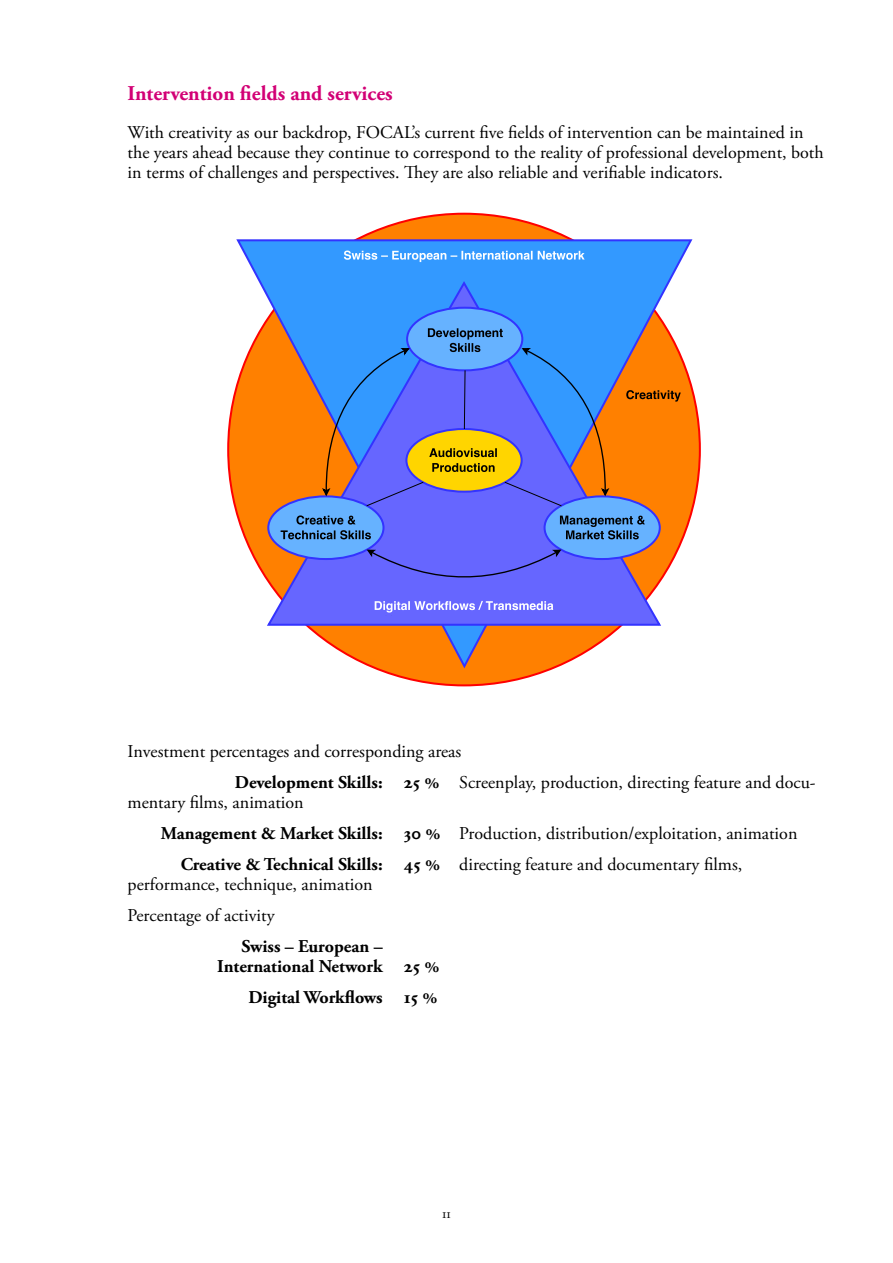
<style>
.page{position:relative;width:893px;height:1263px;background:#fff}
.page>*{position:absolute;margin:0;border:0;box-sizing:border-box;transform-origin:0 0}
.t1{font:700 21px "Adobe Garamond Pro";color:#d20075}
.t2{font:18px/20.2px "Adobe Garamond Pro";color:#000}
.t3{font:700 18px/20.2px "Adobe Garamond Pro";color:#000}
.t4{font:13.5px "Adobe Garamond Pro";color:#000}
.s1{font-weight:700}
</style>
<div class="page">
<div style="left:228px;top:214px;width:472px;height:471px;background:#ff8000;border-radius:50%"></div>
<svg style="left:235px;top:238px;width:458px;height:432px"></svg>
<svg style="left:266px;top:279px;width:397px;height:348px"></svg>
<div style="left:407px;top:308px;width:115px;height:62px;background:#66b2ff;border-radius:50%"></div>
<div style="left:545px;top:496px;width:115px;height:63px;background:#66b2ff;border-radius:50%"></div>
<div style="left:543px;top:495px;width:118px;height:65px;border:2px solid #33f;border-radius:50%"></div>
<div style="left:268px;top:496px;width:115px;height:63px;background:#66b2ff;border-radius:50%"></div>
<div style="left:267px;top:495px;width:117px;height:65px;border:2px solid #33f;border-radius:50%"></div>
<svg style="left:366px;top:548px;width:196px;height:37px;background:#6161f4"></svg>
<svg style="left:281px;top:515px;width:90px;height:24px"></svg>
<svg style="left:560px;top:516px;width:85px;height:23px"></svg>
<svg style="left:344px;top:251px;width:241px;height:11px;background:#72b8ff"></svg>
<svg style="left:375px;top:601px;width:178px;height:11px;background:#99f"></svg>
<svg style="left:321px;top:328px;width:290px;height:179px"></svg>
<p class="t1" style="left:128px;top:81px;width:267px">Intervention fields and services</p>
<p class="t2" style="left:128px;top:122px;width:698px">With creativity as our backdrop, FOCAL’s current five fields of intervention can be maintained in the years ahead because they continue to correspond to the reality of professional development, both in terms of challenges and perspectives. They are also reliable and verifiable indicators.</p>
<p class="t2" style="left:235px;top:736px;width:582px;line-height:30.9px;text-indent:-107px">Investment percentages and corresponding areas<br><span class="s1">Development Skills: 25 %</span> Screenplay, production, directing feature and docu-</p>
<p class="t2" style="left:128px;top:793px;width:178px">mentary films, animation</p>
<p class="t2" style="left:161px;top:824px;width:638px"><span class="s1">Management &amp; Market Skills: 30 %</span> Production, distribution/exploitation, animation</p>
<p class="t2" style="left:181px;top:854px;width:563px"><span class="s1">Creative &amp; Technical Skills: 45 %</span> directing feature and documentary films,</p>
<p class="t2" style="left:128px;top:869px;width:247px;line-height:30.9px">performance, technique, animation<br>Percentage of activity</p>
<p class="t3" style="left:217px;top:936px;width:224px;text-indent:24px">Swiss – European –<br>International Network 25 %</p>
<p class="t3" style="left:248px;top:987px;width:191px">Digital Workflows 15 %</p>
<p class="t4" style="left:442px;top:1205px;width:10px">11</p>
</div>
